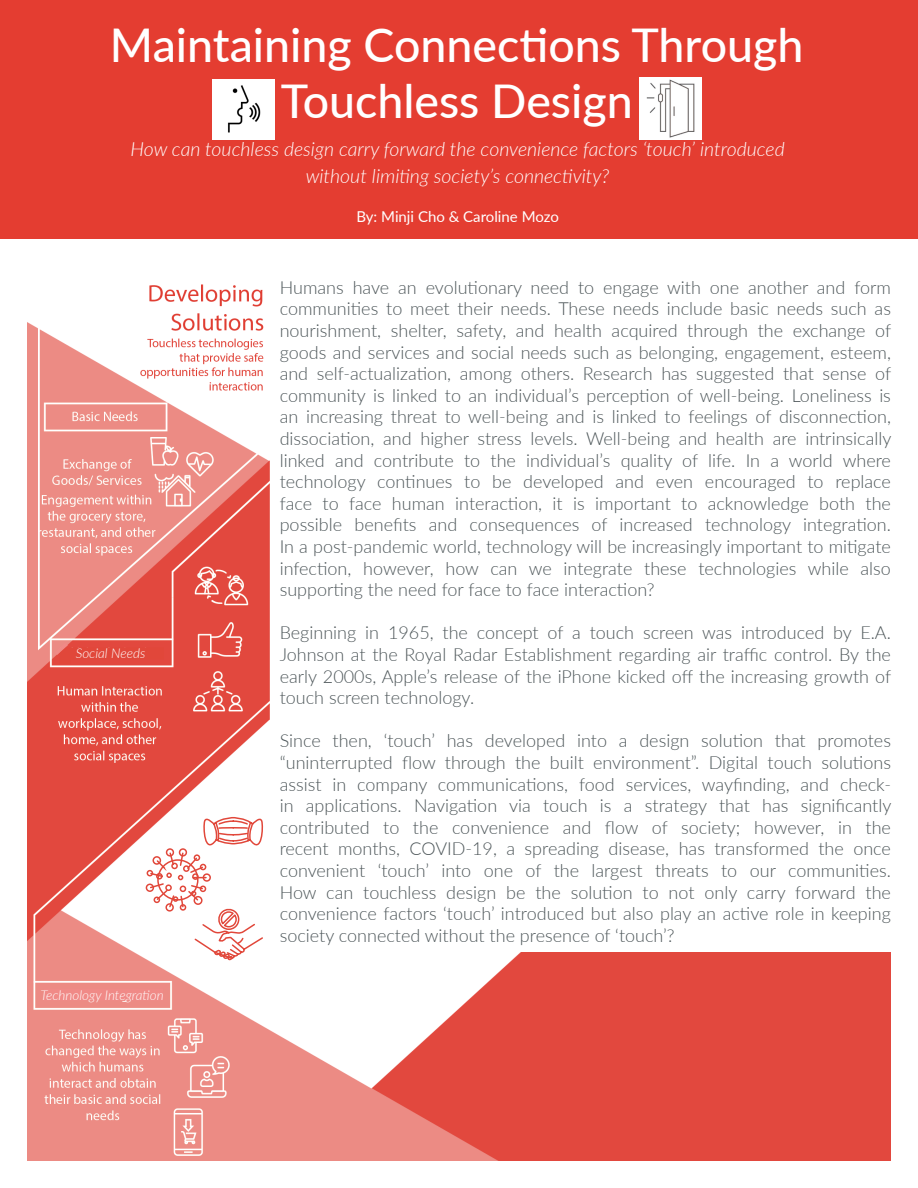
<style>
.page{position:relative;width:918px;height:1188px;background:#fff}
.page>*{position:absolute;margin:0;border:0;box-sizing:border-box;transform-origin:0 0}
.t1{font:500 46.5px "Lato";color:#fff}
.t2{font:italic 300 19.5px/27px "Lato";color:#fff;text-align:center}
.t3{font:300 18px/21.6px "Lato";color:#4d5659;text-align:justify}
.t4{font:15px "Lato";color:#fff}
.t5{font:italic 300 13.5px "Lato";color:#fff}
</style>
<div class="page">
<img style="left:27px;top:284px;width:864px;height:877px">
<div style="left:0;top:0;width:918px;height:238px;background:#e43d31"></div>
<img style="left:640px;top:78px;width:62px;height:62px">
<img style="left:212px;top:80px;width:62px;height:60px">
<div style="left:146px;top:884px;width:8px;height:8px;border:2px solid #e1473a;border-radius:50%"></div>
<svg style="left:147px;top:816px;width:118px;height:146px"></svg>
<div style="left:61px;top:647px;width:103px;height:12px;background:#e1473a"></div>
<div style="left:60px;top:650px;width:10px;height:14px;background:#e1473a"></div>
<div style="left:44px;top:989px;width:119px;height:12px;background:#f08a87"></div>
<svg style="left:54px;top:642px;width:15px;height:14px"></svg>
<div style="left:480px;top:926px;width:420px;height:25px;background:#fff"></div>
<p class="t1" style="left:110px;top:12px;width:695px">Maintaining Connections Through</p>
<p class="t1" style="left:281px;top:67px;width:353px">Touchless Design</p>
<p class="t2" style="left:130px;top:135px;width:656px">How can touchless design carry forward the convenience factors ‘touch’ introduced without limiting society’s connectivity?</p>
<p class="t4" style="left:356px;top:206px;width:204px">By: Minji Cho &amp; Caroline Mozo</p>
<p class="t5" style="left:76px;top:644px;width:71px">Social Needs</p>
<p class="t5" style="left:40px;top:985px;width:125px">Technology Integration</p>
<p class="t3" style="left:280px;top:276px;width:613px">Humans have an evolutionary need to engage with one another and form communities to meet their needs. These needs include basic needs such as nourishment, shelter, safety, and health acquired through the exchange of goods and services and social needs such as belonging, engagement, esteem, and self-actualization, among others. Research has suggested that sense of community is linked to an individual’s perception of well-being. Loneliness is an increasing threat to well-being and is linked to feelings of disconnection, dissociation, and higher stress levels. Well-being and health are intrinsically linked and contribute to the individual’s quality of life. In a world where</p>
<p class="t3" style="left:280px;top:470px;width:613px">technology continues to be developed and even encouraged to replace face to face human interaction, it is important to acknowledge both the</p>
<p class="t3" style="left:280px;top:513px;width:613px">possible benefits and consequences of increased technology integration.</p>
<p class="t3" style="left:280px;top:535px;width:613px">In a post-pandemic world, technology will be increasingly important to mitigate</p>
<p class="t3" style="left:280px;top:557px;width:613px">infection, however, how can we integrate these technologies while also supporting the need for face to face interaction?</p>
<p class="t3" style="left:280px;top:621px;width:613px">Beginning in 1965, the concept of a touch screen was introduced by E.A.<br>Johnson at the Royal Radar Establishment regarding air traffic control. By the early 2000s, Apple’s release of the iPhone kicked off the increasing growth of touch screen technology.</p>
<p class="t3" style="left:280px;top:729px;width:613px">Since then, ‘touch’ has developed into a design solution that promotes</p>
<p class="t3" style="left:280px;top:751px;width:613px">“uninterrupted flow through the built environment”. Digital touch solutions assist in company communications, food services, wayfinding, and check&shy;in applications. Navigation via touch is a strategy that has significantly</p>
<p class="t3" style="left:280px;top:816px;width:613px">contributed to the convenience and flow of society; however, in the recent months, COVID-19, a spreading disease, has transformed the once</p>
<p class="t3" style="left:280px;top:859px;width:613px">convenient ‘touch’ into one of the largest threats to our communities.</p>
<p class="t3" style="left:280px;top:881px;width:613px">How can touchless design be the solution to not only carry forward the</p>
<p class="t3" style="left:280px;top:902px;width:613px">convenience factors ‘touch’ introduced but also play an active role in keeping</p>
<p class="t3" style="left:280px;top:924px;width:396px">society connected without the presence of ‘touch’?</p>
</div>
